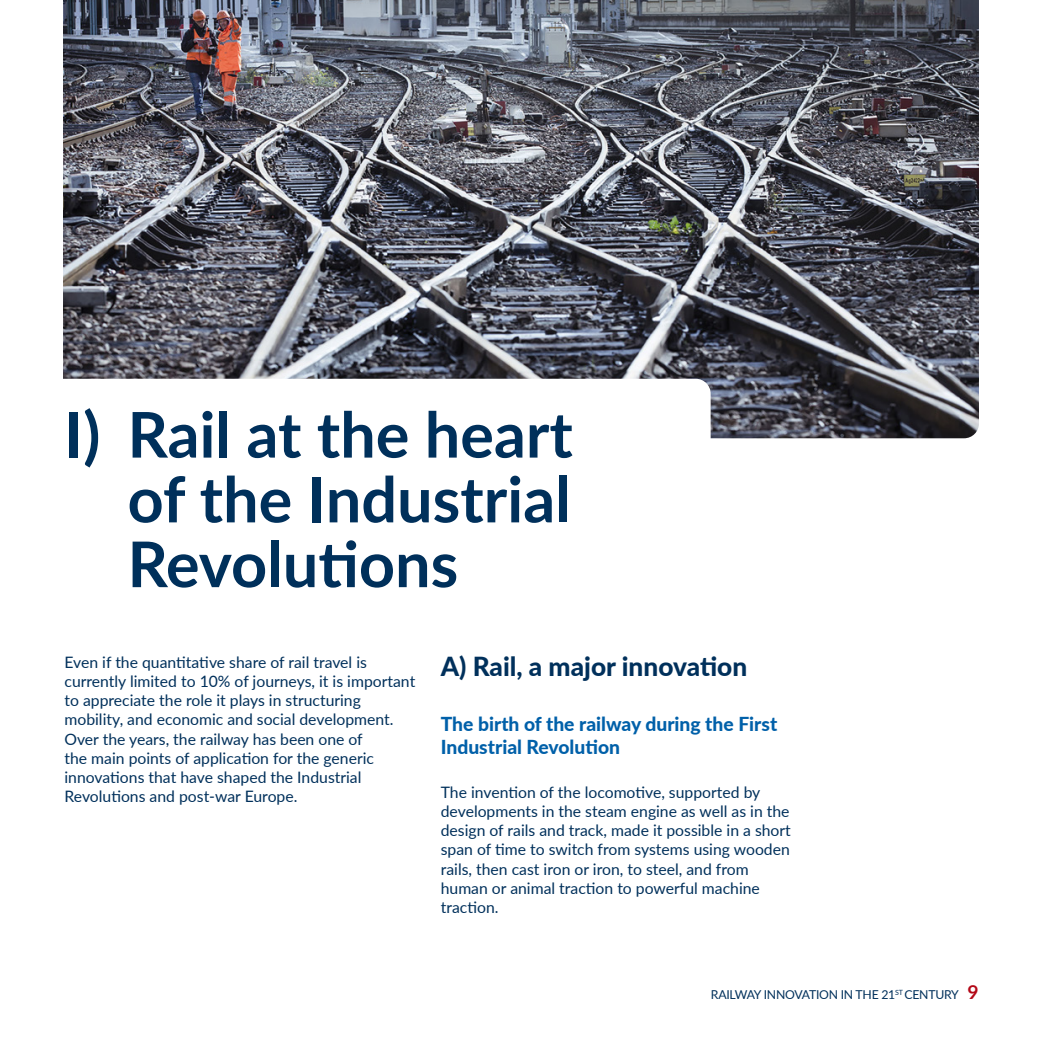
<style>
.page{position:relative;width:1042px;height:1042px;background:#fff}
.page>*{position:absolute;margin:0;border:0;box-sizing:border-box;transform-origin:0 0}
.t1{font:700 63px/64.8px "Lato";color:#00305b;text-align:justify}
.t2{font:800 26.25px "Lato";color:#00305b}
.t3{font:800 19.25px/23.1px "Lato";color:#0060a9}
.t4{font:15.75px/19.2px "Lato";color:#00305b}
.t5{font:12.25px "Lato";letter-spacing:-.02em;color:#00305b}
.s1{font-weight:700;font-size:19.25px;color:#b40817}
</style>
<div class="page">
<img style="left:63px;top:0;width:916px;height:438px">
<div style="left:40px;top:379px;width:670px;height:271px;background:#fff;border-radius:15px"></div>
<h1 class="t1" style="left:127px;top:399px;width:447px;text-indent:-63px">I) Rail at the heart of the Industrial Revolutions</h1>
<p class="t4" style="left:64px;top:651px;width:352px">Even if the quantitative share of rail travel is currently limited to 10% of journeys, it is important to appreciate the role it plays in structuring mobility, and economic and social development.<br>Over the years, the railway has been one of<br>the main points of application for the generic innovations that have shaped the Industrial Revolutions and post-war Europe.</p>
<h2 class="t2" style="left:441px;top:647px;width:308px">A) Rail, a major innovation</h2>
<p class="t3" style="left:441px;top:711px;width:338px">The birth of the railway during the First<br>Industrial Revolution</p>
<p class="t4" style="left:441px;top:781px;width:352px">The invention of the locomotive, supported by developments in the steam engine as well as in the design of rails and track, made it possible in a short span of time to switch from systems using wooden rails, then cast iron or iron, to steel, and from human or animal traction to powerful machine traction.</p>
<p class="t5" style="left:711px;top:986px;width:269px">RAILWAY INNOVATION IN THE 21<sup>ST</sup> CENTURY <span class="s1">9</span></p>
</div>
